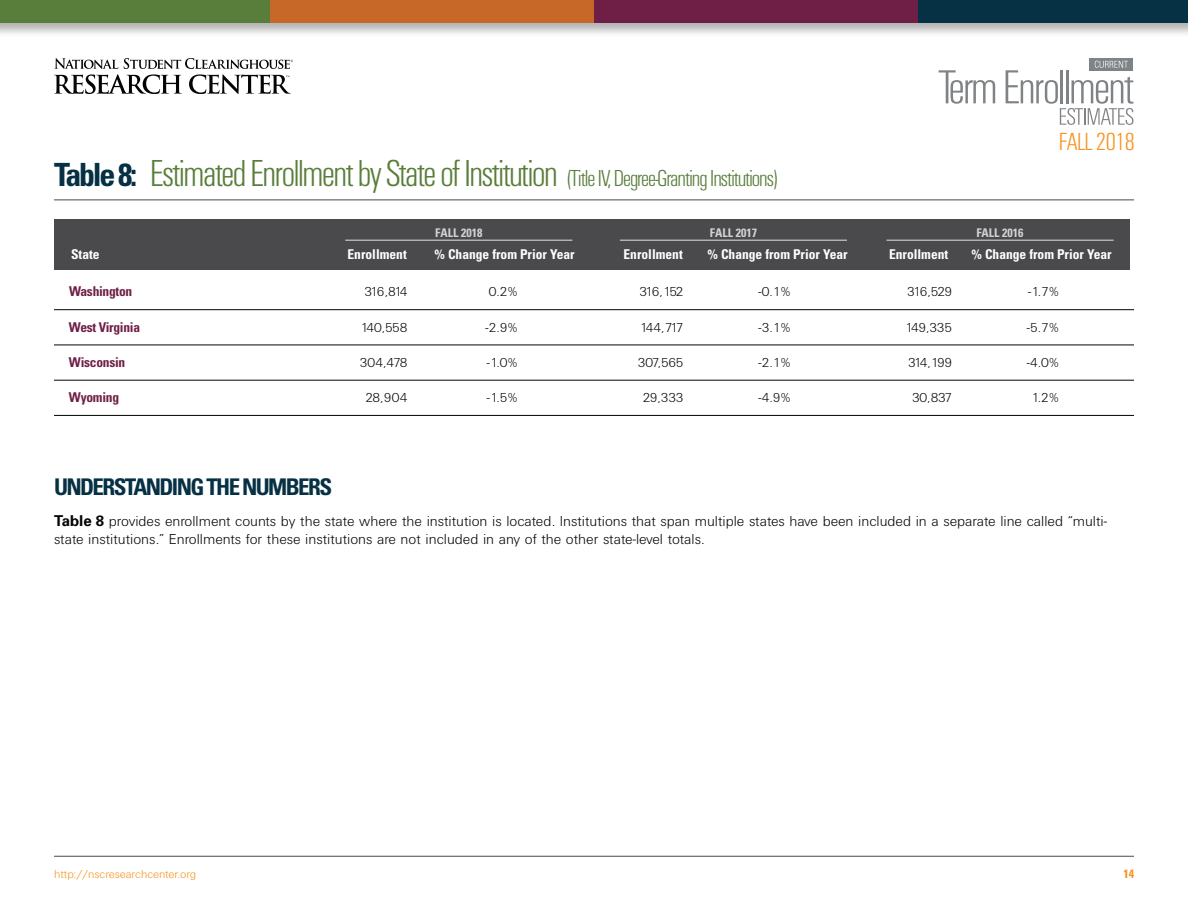
<style>
.page{position:relative;width:1188px;height:918px;background:#fff}
.page>*{position:absolute;margin:0;border:0;box-sizing:border-box;transform-origin:0 0}
.t1{font:39px "Univers Light Cond DTC";letter-spacing:-.07em;color:#597d3a}
.t2{font:25.65px "Univers Light Cond DTC";letter-spacing:-.05em;color:#f79320}
.t3{font:700 condensed 22.95px "Univers";letter-spacing:-.07em;color:#063043}
.t4{font:15px/18px "Univers Light DTC";color:#040503}
.t5{font:13.5px "Univers Light DTC";letter-spacing:-.115em;color:#040503}
.t6{font:700 condensed 13.5px "Univers";color:#fff}
.t7{font:700 condensed 13.5px "Univers";letter-spacing:-.02em;color:#6f1f46}
.t8{font:12px "Univers Light DTC";color:#f79320}
.t9{font:700 condensed 12px "Univers";color:#d1d2d3}
.t10{font:700 condensed 12px "Univers";color:#f79320}
.s1{font-family:"Univers";font-weight:700;font-stretch:condensed;font-size:31.95px;color:#063043}
.s2{font-size:24px}
.s3{font-family:"Univers";font-weight:700}
</style>
<div class="page">
<hr style="left:54px;top:856px;width:1080px;height:1px;background:#4a4a4c">
<svg style="left:54px;top:58px;width:239px;height:36px"></svg>
<div style="left:0;top:0;width:270px;height:23px;background:#597d3a"></div>
<div style="left:270px;top:0;width:324px;height:23px;background:#c76728"></div>
<div style="left:594px;top:0;width:324px;height:23px;background:#6f1f46"></div>
<div style="left:918px;top:0;width:270px;height:23px;background:#063043"></div>
<hr style="left:54px;top:200px;width:1080px;height:1px;background:#4a4a4c">
<svg style="left:939px;top:70px;width:56px;height:34px"></svg>
<svg style="left:1089px;top:58px;width:44px;height:3px"></svg>
<svg style="left:1006px;top:61px;width:127px;height:64px"></svg>
<hr style="left:54px;top:309px;width:1080px;height:1px;background:#040503">
<hr style="left:54px;top:345px;width:1080px;height:1px;background:#040503">
<hr style="left:54px;top:380px;width:1080px;height:1px;background:#040503">
<hr style="left:54px;top:415px;width:1080px;height:1px;background:#040503">
<div style="left:54px;top:219px;width:1076px;height:51px;background:#4a4a4c"></div>
<hr style="left:345px;top:240px;width:227px;height:1px;background:#d1d2d3">
<hr style="left:620px;top:240px;width:227px;height:1px;background:#d1d2d3">
<hr style="left:887px;top:240px;width:227px;height:1px;background:#d1d2d3">
<h1 class="t1" style="left:54px;top:153px;width:726px"><span class="s1">Table 8:</span> Estimated Enrollment by State of Institution <span class="s2">(Title IV, Degree-Granting Institutions)</span></h1>
<p class="t9" style="left:435px;top:225px;width:49px">FALL 2018</p>
<p class="t9" style="left:710px;top:225px;width:49px">FALL 2017</p>
<p class="t9" style="left:977px;top:225px;width:49px">FALL 2016</p>
<h2 class="t2" style="left:1058px;top:128px;width:78px">FALL 2018</h2>
<p class="t6" style="left:71px;top:245px;width:30px">State</p>
<p class="t6" style="left:348px;top:245px;width:61px">Enrollment</p>
<p class="t6" style="left:435px;top:245px;width:142px">% Change from Prior Year</p>
<p class="t6" style="left:624px;top:245px;width:61px">Enrollment</p>
<p class="t6" style="left:708px;top:245px;width:142px">% Change from Prior Year</p>
<p class="t6" style="left:889px;top:245px;width:61px">Enrollment</p>
<p class="t6" style="left:972px;top:245px;width:142px">% Change from Prior Year</p>
<p class="t7" style="left:69px;top:283px;width:65px">Washington</p>
<p class="t5" style="left:364px;top:285px;width:45px">316,814</p>
<p class="t5" style="left:488px;top:285px;width:31px">0.2%</p>
<p class="t5" style="left:639px;top:285px;width:46px">316,152</p>
<p class="t5" style="left:758px;top:285px;width:34px">-0.1%</p>
<p class="t5" style="left:907px;top:285px;width:47px">316,529</p>
<p class="t5" style="left:1028px;top:285px;width:32px">-1.7%</p>
<p class="t7" style="left:69px;top:319px;width:73px">West Virginia</p>
<p class="t5" style="left:360px;top:320px;width:49px">140,558</p>
<p class="t5" style="left:485px;top:320px;width:34px">-2.9%</p>
<p class="t5" style="left:640px;top:320px;width:46px">144,717</p>
<p class="t5" style="left:758px;top:320px;width:34px">-3.1%</p>
<p class="t5" style="left:905px;top:320px;width:49px">149,335</p>
<p class="t5" style="left:1027px;top:320px;width:34px">-5.7%</p>
<p class="t7" style="left:69px;top:354px;width:58px">Wisconsin</p>
<p class="t5" style="left:359px;top:355px;width:50px">304,478</p>
<p class="t5" style="left:487px;top:355px;width:32px">-1.0%</p>
<p class="t5" style="left:637px;top:355px;width:48px">307,565</p>
<p class="t5" style="left:758px;top:355px;width:34px">-2.1%</p>
<p class="t5" style="left:908px;top:355px;width:46px">314,199</p>
<p class="t5" style="left:1027px;top:355px;width:34px">-4.0%</p>
<p class="t7" style="left:69px;top:389px;width:52px">Wyoming</p>
<p class="t5" style="left:365px;top:390px;width:44px">28,904</p>
<p class="t5" style="left:487px;top:390px;width:32px">-1.5%</p>
<p class="t5" style="left:643px;top:390px;width:43px">29,333</p>
<p class="t5" style="left:758px;top:390px;width:34px">-4.9%</p>
<p class="t5" style="left:912px;top:390px;width:42px">30,837</p>
<p class="t5" style="left:1031px;top:390px;width:29px">1.2%</p>
<h3 class="t3" style="left:54px;top:472px;width:280px">UNDERSTANDING THE NUMBERS</h3>
<p class="t4" style="left:54px;top:512px;width:1055px"><span class="s3">Table 8</span> provides enrollment counts by the state where the institution is located. Institutions that span multiple states have been included in a separate line called “multi&shy;state institutions.” Enrollments for these institutions are not included in any of the other state-level totals.</p>
<p class="t8" style="left:54px;top:868px;width:144px">http://nscresearchcenter.org</p>
<p class="t10" style="left:1123px;top:866px;width:12px">14</p>
</div>
